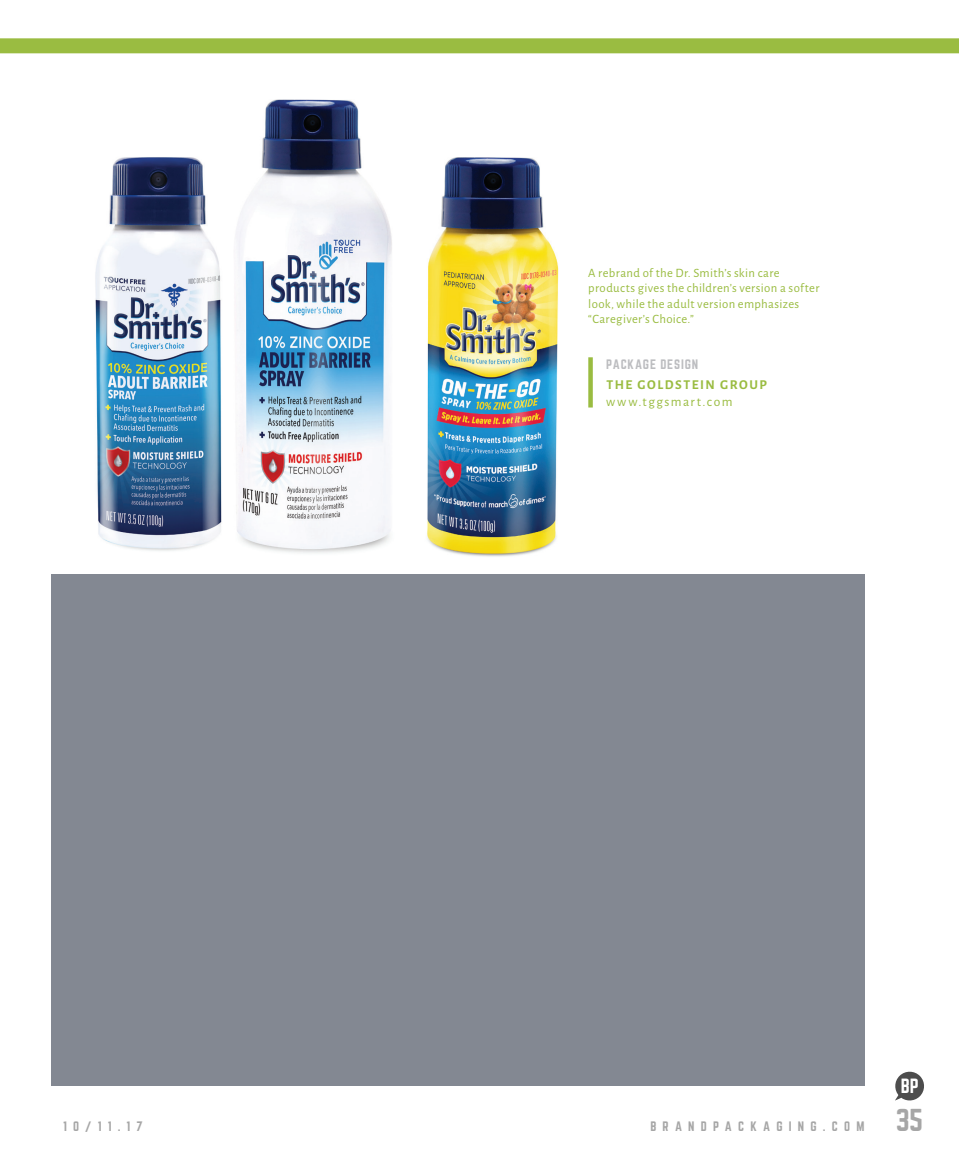
<style>
.page{position:relative;width:959px;height:1161px;background:#fff}
.page>*{position:absolute;margin:0;border:0;box-sizing:border-box;transform-origin:0 0}
.BP-Carrot{font:27.75px "Norwester";color:#a6a6a6}
.t1{font:18px "Norwester";color:#fff}
.t2{font:700 13.5px "Alegreya Sans";letter-spacing:.11em;color:#9abc41}
.t3{font:13.5px "Alegreya Sans";letter-spacing:.11em;color:#9abc41}
.t4{font:12.75px/15.3px "Alegreya Sans";letter-spacing:.025em;color:#9abc41}
.t5{font:12px "Norwester";letter-spacing:.52em;color:#a6a6a6}
.t6{font:12px "Norwester";letter-spacing:.07em;color:#bcbdc0}
</style>
<div class="page">
<div style="left:0;top:38px;width:958px;height:15px;background:#9abc41"></div>
<svg style="left:588px;top:357px;width:4px;height:51px"></svg>
<div style="left:51px;top:575px;width:813px;height:511px;background:#838892"></div>
<img style="left:95px;top:100px;width:297px;height:453px">
<img style="left:427px;top:157px;width:131px;height:400px">
<svg style="left:895px;top:1071px;width:29px;height:30px"></svg>
<p class="t4" style="left:588px;top:265px;width:233px">A rebrand of the Dr. Smith’s skin care products gives the children’s version a softer look, while the adult version emphasizes “Caregiver’s Choice.”</p>
<p class="t6" style="left:606px;top:359px;width:93px">PACKAGE DESIGN</p>
<p class="t2" style="left:606px;top:375px;width:162px">THE GOLDSTEIN GROUP</p>
<p class="t3" style="left:606px;top:392px;width:128px">www.tggsmart.com</p>
<p class="t5" style="left:63px;top:1120px;width:81px">10/11.17</p>
<p class="t5" style="left:650px;top:1120px;width:215px">BRANDPACKAGING.COM</p>
<h2 class="t1" style="left:900px;top:1078px;width:20px">BP</h2>
<p class="BP-Carrot" style="left:895px;top:1107px;width:29px">35</p>
</div>
